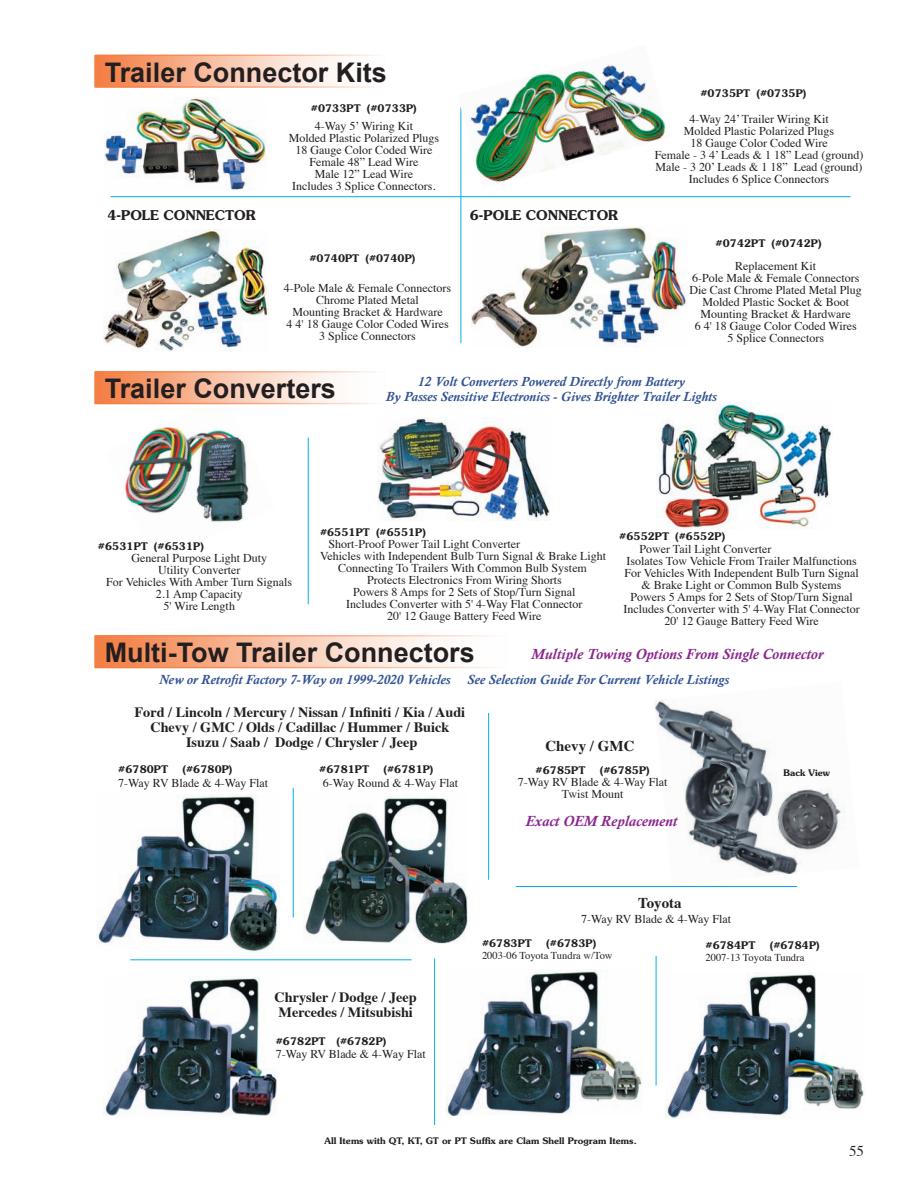
<style>
.page{position:relative;width:918px;height:1188px;background:#fff}
.page>*{position:absolute;margin:0;border:0;box-sizing:border-box;transform-origin:0 0}
.t1{font:700 27px "Arial";color:#231f20}
.t2{font:italic 700 15px "Calisto";color:#8a278f}
.t3{font:700 15px "Times";color:#231f20}
.t4{font:15px "Times";color:#231f20}
.t5{font:700 14.25px/15px "Times";color:#231f20}
.t6{font:italic 700 13.5px/15px "Calisto";color:#325394;text-align:center}
.t7{font:600 13.5px "Souvenir";color:#231f20}
.t8{font:12px/12px "Times";color:#231f20;text-align:center}
.t9{font:600 10.5px "Souvenir";color:#231f20}
.t10{font:10.5px/12px "Times";color:#231f20}
.t11{font:600 9px "Souvenir";color:#231f20}
.s1{font-family:"Souvenir";font-weight:600}
</style>
<div class="page">
<img style="left:656px;top:403px;width:176px;height:126px">
<div style="left:95px;top:636px;width:413px;height:32px;background:linear-gradient(to right,#f48249,#fff)"></div>
<div style="left:94px;top:635px;width:414px;height:33px;border:2px solid #f47f45"></div>
<img style="left:104px;top:404px;width:172px;height:118px">
<hr style="left:111px;top:196px;width:740px;height:1px;background:#00aeef">
<hr style="left:461px;top:107px;width:1px;height:236px;background:#00aeef">
<img style="left:105px;top:98px;width:161px;height:92px">
<img style="left:460px;top:65px;width:206px;height:123px">
<img style="left:472px;top:226px;width:214px;height:121px">
<div style="left:95px;top:55px;width:290px;height:32px;background:linear-gradient(to right,#f48249,#fff)"></div>
<div style="left:94px;top:55px;width:292px;height:33px;border:2px solid #f47f45"></div>
<img style="left:655px;top:700px;width:189px;height:174px">
<img style="left:103px;top:978px;width:174px;height:138px">
<img style="left:303px;top:797px;width:165px;height:147px">
<img style="left:97px;top:795px;width:183px;height:158px">
<hr style="left:434px;top:958px;width:1px;height:167px;background:#00aeef">
<hr style="left:293px;top:788px;width:1px;height:130px;background:#00aeef">
<img style="left:446px;top:970px;width:196px;height:145px">
<img style="left:666px;top:972px;width:200px;height:147px">
<hr style="left:488px;top:713px;width:1px;height:167px;background:#00aeef">
<hr style="left:656px;top:956px;width:1px;height:130px;background:#00aeef">
<hr style="left:516px;top:886px;width:281px;height:1px;background:#00aeef">
<img style="left:377px;top:417px;width:172px;height:103px">
<div style="left:95px;top:372px;width:290px;height:32px;background:linear-gradient(to right,#f48249,#fff)"></div>
<div style="left:94px;top:371px;width:292px;height:33px;border:2px solid #f47f45"></div>
<hr style="left:130px;top:960px;width:282px;height:1px;background:#00aeef">
<img style="left:103px;top:230px;width:165px;height:121px">
<hr style="left:308px;top:438px;width:1px;height:166px;background:#00aeef">
<p class="t1" style="left:105px;top:54px;width:284px">Trailer Connector Kits</p>
<p class="t9" style="left:311px;top:101px;width:107px">#0733PT (#0733P)</p>
<p class="t8" style="left:289px;top:119px;width:152px">4-Way 5’ Wiring Kit<br>Molded Plastic Polarized Plugs<br>18 Gauge Color Coded Wire<br>Female 48” Lead Wire<br>Male 12” Lead Wire<br>Includes 3 Splice Connectors.</p>
<p class="t7" style="left:107px;top:206px;width:150px">4-POLE CONNECTOR</p>
<p class="t7" style="left:470px;top:206px;width:150px">6-POLE CONNECTOR</p>
<p class="t9" style="left:309px;top:252px;width:107px">#0740PT (#0740P)</p>
<p class="t8" style="left:284px;top:281px;width:169px">4-Pole Male &amp; Female Connectors<br>Chrome Plated Metal<br>Mounting Bracket &amp; Hardware<br>4 4' 18 Gauge Color Coded Wires<br>3 Splice Connectors</p>
<p class="t9" style="left:700px;top:87px;width:107px">#0735PT (#0735P)</p>
<p class="t8" style="left:655px;top:111px;width:210px">4-Way 24’ Trailer Wiring Kit<br>Molded Plastic Polarized Plugs<br>18 Gauge Color Coded Wire<br>Female - 3 4’ Leads &amp; 1 18” Lead (ground)<br>Male - 3 20’ Leads &amp; 1 18” Lead (ground)<br>Includes 6 Splice Connectors</p>
<p class="t9" style="left:716px;top:236px;width:107px">#0742PT (#0742P)</p>
<p class="t8" style="left:690px;top:259px;width:174px">Replacement Kit<br>6-Pole Male &amp; Female Connectors<br>Die Cast Chrome Plated Metal Plug<br>Molded Plastic Socket &amp; Boot<br>Mounting Bracket &amp; Hardware<br>6 4' 18 Gauge Color Coded Wires<br>5 Splice Connectors</p>
<p class="t1" style="left:105px;top:371px;width:233px">Trailer Converters</p>
<p class="t6" style="left:386px;top:374px;width:333px">12 Volt Converters Powered Directly from Battery<br>By Passes Sensitive Electronics - Gives Brighter Trailer Lights</p>
<p class="t9" style="left:98px;top:540px;width:107px">#6531PT (#6531P)</p>
<p class="t8" style="left:106px;top:551px;width:188px">General Purpose Light Duty<br>Utility Converter<br>For Vehicles With Amber Turn Signals<br>2.1 Amp Capacity<br>5' Wire Length</p>
<p class="t9" style="left:320px;top:525px;width:107px">#6551PT (#6551P)</p>
<p class="t8" style="left:329px;top:537px;width:193px">Short-Proof Power Tail Light Converter</p>
<p class="t8" style="left:320px;top:549px;width:287px">Vehicles with Independent Bulb Turn Signal &amp; Brake Light</p>
<p class="t8" style="left:338px;top:561px;width:250px">Connecting To Trailers With Common Bulb System</p>
<p class="t8" style="left:367px;top:573px;width:196px">Protects Electronics From Wiring Shorts</p>
<p class="t8" style="left:353px;top:585px;width:224px">Powers 8 Amps for 2 Sets of Stop/Turn Signal</p>
<p class="t8" style="left:346px;top:597px;width:238px">Includes Converter with 5' 4-Way Flat Connector</p>
<p class="t8" style="left:387px;top:609px;width:156px">20' 12 Gauge Battery Feed Wire</p>
<p class="t9" style="left:619px;top:530px;width:107px">#6552PT (#6552P)</p>
<p class="t8" style="left:640px;top:542px;width:133px">Power Tail Light Converter</p>
<p class="t8" style="left:626px;top:554px;width:232px">Isolates Tow Vehicle From Trailer Malfunctions</p>
<p class="t8" style="left:624px;top:566px;width:236px">For Vehicles With Independent Bulb Turn Signal</p>
<p class="t8" style="left:642px;top:578px;width:202px">&amp; Brake Light or Common Bulb Systems</p>
<p class="t8" style="left:631px;top:590px;width:224px">Powers 5 Amps for 2 Sets of Stop/Turn Signal</p>
<p class="t8" style="left:623px;top:602px;width:238px">Includes Converter with 5' 4-Way Flat Connector</p>
<p class="t8" style="left:664px;top:614px;width:156px">20' 12 Gauge Battery Feed Wire</p>
<p class="t1" style="left:105px;top:635px;width:372px">Multi-Tow Trailer Connectors</p>
<p class="t2" style="left:531px;top:645px;width:293px">Multiple Towing Options From Single Connector</p>
<p class="t6" style="left:159px;top:672px;width:572px">New or Retrofit Factory 7-Way on 1999-2020 Vehicles See Selection Guide For Current Vehicle Listings</p>
<p class="t5" style="left:135px;top:703px;width:332px;text-align:center">Ford / Lincoln / Mercury / Nissan / Infiniti / Kia / Audi<br>Chevy / GMC / Olds / Cadillac / Hummer / Buick<br>Isuzu / Saab / Dodge / Chrysler / Jeep</p>
<p class="t9" style="left:118px;top:763px;width:51px">#6780PT</p>
<p class="t9" style="left:183px;top:763px;width:51px">(#6780P)</p>
<p class="t8" style="left:118px;top:776px;width:151px">7-Way RV Blade &amp; 4-Way Flat</p>
<p class="t9" style="left:319px;top:762px;width:51px">#6781PT</p>
<p class="t9" style="left:384px;top:762px;width:51px">(#6781P)</p>
<p class="t8" style="left:323px;top:775px;width:137px">6-Way Round &amp; 4-Way Flat</p>
<p class="t3" style="left:545px;top:731px;width:91px">Chevy / GMC</p>
<p class="t9" style="left:536px;top:763px;width:51px">#6785PT</p>
<p class="t9" style="left:600px;top:763px;width:51px">(#6785P)</p>
<p class="t8" style="left:518px;top:775px;width:151px">7-Way RV Blade &amp; 4-Way Flat<br>Twist Mount</p>
<p class="t2" style="left:525px;top:812px;width:154px">Exact OEM Replacement</p>
<p class="t11" style="left:784px;top:767px;width:48px">Back View</p>
<p class="t5" style="left:275px;top:988px;width:144px">Chrysler / Dodge / Jeep<br>Mercedes / Mitsubishi</p>
<p class="t9" style="left:276px;top:1034px;width:112px">#6782PT (#6782P)</p>
<p class="t8" style="left:276px;top:1047px;width:151px">7-Way RV Blade &amp; 4-Way Flat</p>
<p class="t3" style="left:638px;top:889px;width:45px">Toyota</p>
<p class="t8" style="left:581px;top:912px;width:151px">7-Way RV Blade &amp; 4-Way Flat</p>
<p class="t9" style="left:482px;top:936px;width:51px">#6783PT</p>
<p class="t10" style="left:482px;top:937px;width:132px;text-indent:64px"><span class="s1">(#6783P)<br></span>2003-06 Toyota Tundra w/Tow</p>
<p class="t9" style="left:706px;top:939px;width:51px">#6784PT</p>
<p class="t10" style="left:706px;top:939px;width:116px;text-indent:64px"><span class="s1">(#6784P)<br></span>2007-13 Toyota Tundra</p>
<p class="t11" style="left:324px;top:1135px;width:314px">All Items with QT, KT, GT or PT Suffix are Clam Shell Program Items.</p>
<p class="t4" style="left:849px;top:1137px;width:16px">55</p>
</div>
